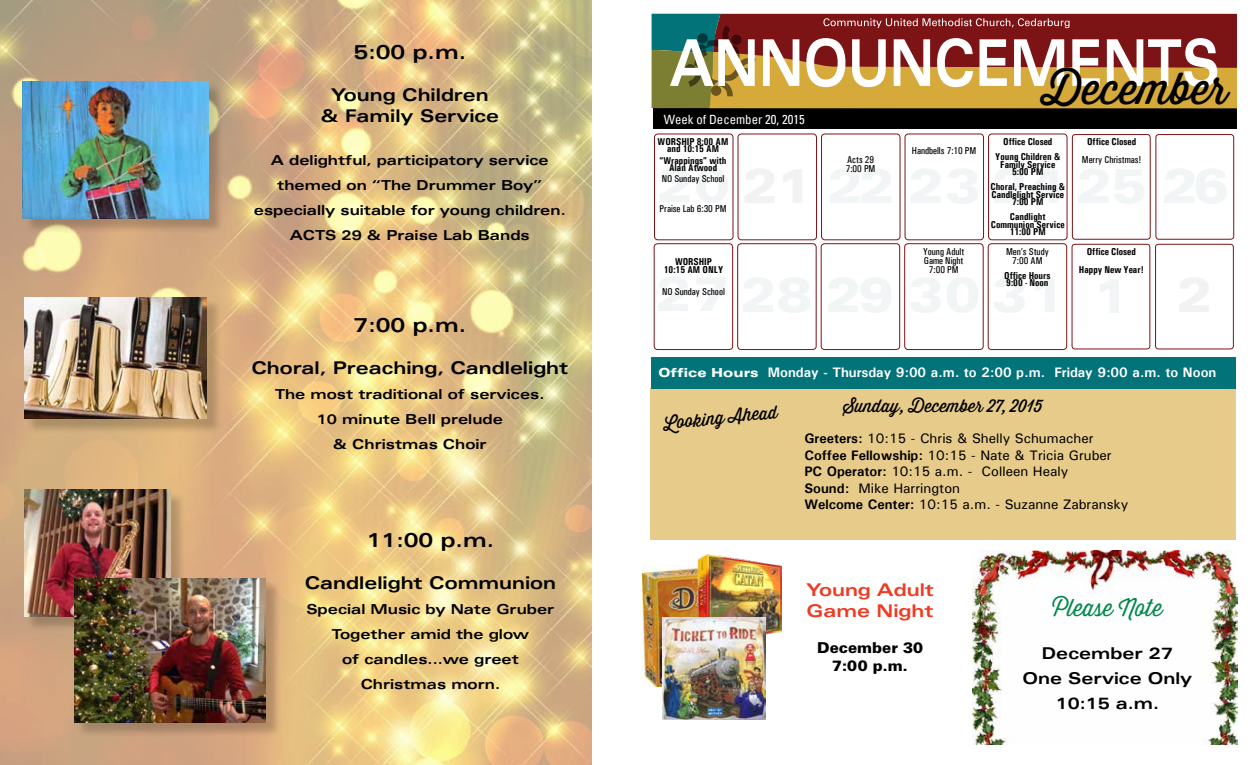
<style>
.page{position:relative;width:1260px;height:765px;background:#fff}
.page>*{position:absolute;margin:0;border:0;box-sizing:border-box;transform-origin:0 0}
.t1{font:43.75px "Thirsty Soft";color:#000}
.t2{font:300 23.75px "Thirsty Soft";color:#00884b}
.t3{font:700 expanded 20px "Univers LT Std";color:#000}
.t4{font:700 expanded 17.5px/21px "Univers LT Std";color:#000;text-align:center}
.t5{font:17.5px "Thirsty Soft";color:#000}
.t6{font:700 expanded 17.5px/21px "Univers LT Std";color:#ef3b23}
.t7{font:700 expanded 16.25px/25px "Univers LT Std";color:#000;text-align:center}
.t8{font:900 15px/18px "Univers LT Std";color:#000;text-align:center}
.t9{font:700 expanded 13.75px/25px "Univers LT Std";color:#000;text-align:center}
.t10{font:500 13.75px/16.5px "Univers";color:#000}
.t11{font:700 13.75px "Univers";color:#fff}
.t12{font:condensed 12.75px "Univers";color:#fff}
.t13{font:700 condensed 10px/7.5px "Univers";color:#000;text-align:center}
.t14{font:500 condensed 10px/8.8px "Univers";color:#000;text-align:center}
.s1{font-family:"Univers LT Std";font-weight:900;font-stretch:expanded;font-size:12.5px}
.s2{font-weight:700}
</style>
<div class="page">
<img style="left:0;top:0;width:592px;height:765px">
<div style="left:651px;top:389px;width:585px;height:151px;background:#e7cb8b"></div>
<div style="left:653px;top:108px;width:583px;height:20px;background:#000"></div>
<svg style="left:652px;top:14px;width:584px;height:94px"></svg>
<div style="left:651px;top:357px;width:585px;height:31px;background:#017379"></div>
<div style="left:904px;top:243px;width:80px;height:107px;border:1px solid #7c1416;border-radius:3px"></div>
<div style="left:654px;top:243px;width:79px;height:107px;border:1px solid #7c1416;border-radius:3px"></div>
<div style="left:821px;top:243px;width:79px;height:107px;border:1px solid #7c1416;border-radius:3px"></div>
<div style="left:1155px;top:244px;width:79px;height:105px;border:1px solid #7c1416;border-radius:3px"></div>
<div style="left:1072px;top:244px;width:78px;height:105px;border:1px solid #7c1416;border-radius:3px"></div>
<div style="left:737px;top:243px;width:80px;height:107px;border:1px solid #7c1416;border-radius:3px"></div>
<div style="left:988px;top:243px;width:79px;height:107px;border:1px solid #7c1416;border-radius:3px"></div>
<div style="left:654px;top:134px;width:79px;height:106px;border:1px solid #7c1416;border-radius:3px"></div>
<div style="left:821px;top:134px;width:79px;height:106px;border:1px solid #7c1416;border-radius:3px"></div>
<div style="left:1155px;top:134px;width:79px;height:106px;border:1px solid #7c1416;border-radius:3px"></div>
<div style="left:1072px;top:134px;width:79px;height:106px;border:1px solid #7c1416;border-radius:3px"></div>
<div style="left:905px;top:134px;width:79px;height:106px;border:1px solid #7c1416;border-radius:3px"></div>
<div style="left:738px;top:134px;width:79px;height:106px;border:1px solid #7c1416;border-radius:3px"></div>
<div style="left:988px;top:134px;width:80px;height:106px;border:1px solid #7c1416;border-radius:3px"></div>
<img style="left:973px;top:551px;width:265px;height:193px">
<div style="left:24px;top:83px;width:200px;height:151px;background:#000;opacity:.2"></div>
<img style="left:22px;top:81px;width:186px;height:137px">
<div style="left:26px;top:299px;width:196px;height:135px;background:#000;opacity:.2"></div>
<img style="left:24px;top:297px;width:183px;height:122px">
<div style="left:26px;top:491px;width:160px;height:141px;background:#000;opacity:.2"></div>
<img style="left:24px;top:490px;width:146px;height:126px">
<div style="left:76px;top:580px;width:205px;height:158px;background:#000;opacity:.2"></div>
<img style="left:74px;top:578px;width:192px;height:144px">
<img style="left:642px;top:565px;width:56px;height:122px">
<img style="left:698px;top:554px;width:83px;height:81px">
<img style="left:663px;top:617px;width:103px;height:103px">
<h3 class="t3" style="left:354px;top:41px;width:114px">5:00 p.m.</h3>
<p class="t4" style="left:321px;top:85px;width:180px">Young Children &amp; Family Service</p>
<p class="t9" style="left:254px;top:148px;width:313px">A delightful, participatory service themed on “The Drummer Boy” especially suitable for young children.<br>ACTS 29 &amp; Praise Lab Bands</p>
<h3 class="t3" style="left:354px;top:313px;width:114px">7:00 p.m.</h3>
<p class="t4" style="left:251px;top:357px;width:319px">Choral, Preaching, Candlelight</p>
<p class="t9" style="left:275px;top:381px;width:271px">The most traditional of services.<br>10 minute Bell prelude<br>&amp; Christmas Choir</p>
<h3 class="t3" style="left:367px;top:528px;width:129px">11:00 p.m.</h3>
<p class="t4" style="left:305px;top:572px;width:253px">Candlelight Communion</p>
<p class="t9" style="left:306px;top:596px;width:250px">Special Music by Nate Gruber<br>Together amid the glow<br>of candles...we greet<br>Christmas morn.</p>
<p class="t12" style="left:664px;top:111px;width:142px">Week of December 20, 2015</p>
<p class="t13" style="left:658px;top:138px;width:72px">WORSHIP 8:00 AM and 10:15 AM</p>
<p class="t13" style="left:660px;top:156px;width:68px">“Wrappings” with<br>Alan Atwood</p>
<p class="t14" style="left:662px;top:175px;width:64px">NO Sunday School</p>
<p class="t14" style="left:660px;top:205px;width:68px">Praise Lab 6:30 PM</p>
<p class="t13" style="left:664px;top:258px;width:61px">WORSHIP<br>10:15 AM ONLY</p>
<p class="t14" style="left:662px;top:288px;width:64px">NO Sunday School</p>
<p class="t14" style="left:846px;top:155px;width:31px;text-align:left">Acts 29<br>7:00 PM</p>
<p class="t14" style="left:912px;top:146px;width:66px">Handbells 7:10 PM</p>
<p class="t14" style="left:923px;top:247px;width:43px">Young Adult<br>Game Night<br>7:00 PM</p>
<h1 class="t1" style="left:1042px;top:57px;width:188px">December</h1>
<p class="t13" style="left:995px;top:134px;width:67px;line-height:15px">Office Closed<br>Young Children &amp;</p>
<p class="t13" style="left:1000px;top:161px;width:56px">Family Service<br>5:00 PM</p>
<p class="t13" style="left:991px;top:183px;width:76px">Choral, Preaching &amp;<br>Candlelight Service<br>7:00 PM</p>
<p class="t13" style="left:991px;top:213px;width:75px">Candlight<br>Communion Service<br>11:00 PM</p>
<p class="t14" style="left:1006px;top:247px;width:44px">Men’s Study<br>7:00 AM</p>
<p class="t13" style="left:1004px;top:272px;width:48px;text-align:left">Office Hours<br>9:00 - Noon</p>
<p class="t13" style="left:1087px;top:138px;width:51px">Office Closed</p>
<p class="t14" style="left:1082px;top:155px;width:61px">Merry Christmas!</p>
<p class="t13" style="left:1079px;top:243px;width:66px;line-height:17.5px">Office Closed<br>Happy New Year!</p>
<p class="t11" style="left:658px;top:364px;width:559px"><span class="s1">Office Hours</span> Monday - Thursday 9:00 a.m. to 2:00 p.m. Friday 9:00 a.m. to Noon</p>
<p class="t5" style="left:663px;top:411px;width:116px;rotate:-6deg">Looking Ahead</p>
<p class="t10" style="left:804px;top:430px;width:326px"><span class="s2">Greeters:</span> 10:15 - Chris &amp; Shelly Schumacher <span class="s2">Coffee Fellowship:</span> 10:15 - Nate &amp; Tricia Gruber <span class="s2">PC Operator:</span> 10:15 a.m. - Colleen Healy<br><span class="s2">Sound:</span> Mike Harrington<br><span class="s2">Welcome Center:</span> 10:15 a.m. - Suzanne Zabransky</p>
<p class="t5" style="left:843px;top:393px;width:201px">Sunday, December 27, 2015</p>
<p class="t6" style="left:806px;top:579px;width:129px">Young Adult<br>Game Night</p>
<p class="t8" style="left:817px;top:638px;width:107px">December 30<br>7:00 p.m.</p>
<h2 class="t2" style="left:1052px;top:591px;width:112px">Please Note</h2>
<p class="t7" style="left:1023px;top:641px;width:171px">December 27<br>One Service Only<br>10:15 a.m.</p>
</div>
